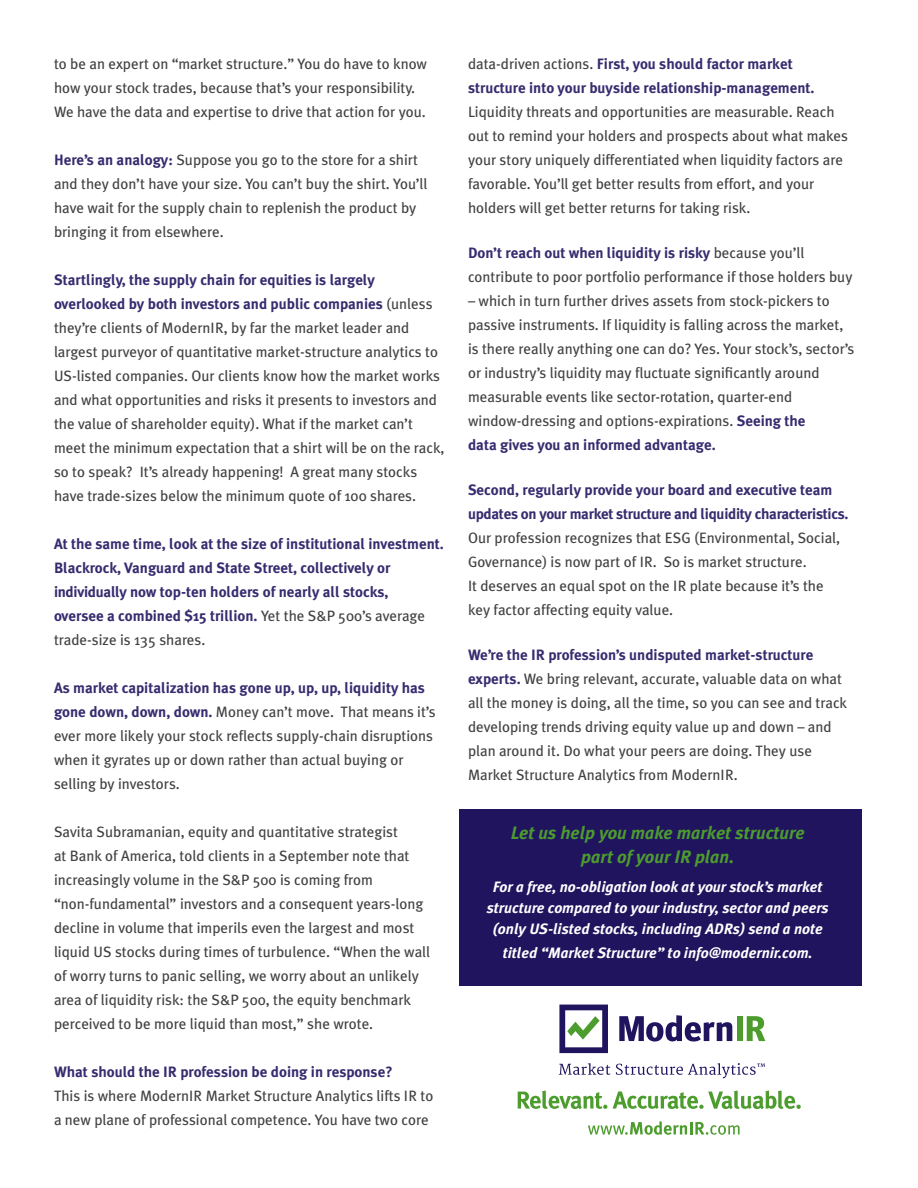
<style>
.page{position:relative;width:918px;height:1188px;background:#fff}
.page>*{position:absolute;margin:0;border:0;box-sizing:border-box;transform-origin:0 0}
.t1{font:italic 700 18px/24px "Meta Plus";color:#4c9c2e;text-align:center}
.t2{font:15px/24px "Meta Plus";color:#414042}
.t3{font:700 15px/24px "Meta Plus";color:#372c6f}
.t4{font:italic 700 15px/21px "Meta Plus";color:#fff;text-align:center}
.t5{font:700 15px/24px "Meta Plus";letter-spacing:-.02em;color:#372c6f}
.s1{font-weight:700;color:#372c6f}
.s2{font-weight:400;color:#414042}
</style>
<div class="page">
<div style="left:459px;top:809px;width:402px;height:177px;background:#21145f"></div>
<svg style="left:747px;top:1016px;width:18px;height:25px"></svg>
<div style="left:737px;top:1016px;width:6px;height:25px;background:#4c9c2e"></div>
<svg style="left:619px;top:1015px;width:113px;height:27px"></svg>
<svg style="left:559px;top:1005px;width:49px;height:48px"></svg>
<svg style="left:559px;top:1063px;width:51px;height:12px"></svg>
<svg style="left:616px;top:1063px;width:149px;height:15px"></svg>
<svg style="left:518px;top:1090px;width:89px;height:19px"></svg>
<svg style="left:613px;top:1090px;width:188px;height:19px"></svg>
<svg style="left:588px;top:1121px;width:152px;height:14px"></svg>
<p class="t2" style="left:54px;top:51px;width:375px">to be an expert on “market structure.” You do have to know how your stock trades, because that’s your responsibility.<br>We have the data and expertise to drive that action for you.</p>
<p class="t2" style="left:54px;top:147px;width:375px"><span class="s1">Here’s an analogy:</span> Suppose you go to the store for a shirt and they don’t have your size. You can’t buy the shirt. You’ll have wait for the supply chain to replenish the product by bringing it from elsewhere.</p>
<p class="t2" style="left:54px;top:267px;width:392px"><span class="s1">Startlingly, the supply chain for equities is largely overlooked by both investors and public companies</span> (unless they’re clients of ModernIR, by far the market leader and largest purveyor of quantitative market-structure analytics to US-listed companies. Our clients know how the market works and what opportunities and risks it presents to investors and the value of shareholder equity). What if the market can’t meet the minimum expectation that a shirt will be on the rack, so to speak? It’s already happening! A great many stocks have trade-sizes below the minimum quote of 100 shares.</p>
<p class="t3" style="left:54px;top:532px;width:391px">At the same time, look at the size of institutional investment.<br>Blackrock, Vanguard and State Street, collectively or individually now top-ten holders of nearly all stocks,<br>oversee a combined $15 trillion. <span class="s2">Yet the S&amp;P 500’s average trade-size is 135 shares.</span></p>
<p class="t2" style="left:54px;top:675px;width:383px"><span class="s1">As market capitalization has gone up, up, up, liquidity has gone down, down, down.</span> Money can’t move. That means it’s ever more likely your stock reflects supply-chain disruptions when it gyrates up or down rather than actual buying or selling by investors.</p>
<p class="t2" style="left:54px;top:819px;width:378px">Savita Subramanian, equity and quantitative strategist<br>at Bank of America, told clients in a September note that increasingly volume in the S&amp;P 500 is coming from “non-fundamental” investors and a consequent years-long decline in volume that imperils even the largest and most liquid US stocks during times of turbulence. “When the wall of worry turns to panic selling, we worry about an unlikely area of liquidity risk: the S&amp;P 500, the equity benchmark perceived to be more liquid than most,” she wrote.</p>
<p class="t3" style="left:54px;top:1060px;width:340px">What should the IR profession be doing in response?</p>
<p class="t2" style="left:54px;top:1083px;width:381px">This is where ModernIR Market Structure Analytics lifts IR to a new plane of professional competence. You have two core</p>
<p class="t3" style="left:468px;top:52px;width:348px"><span class="s2">data-driven actions.</span> First, you should factor market structure into your buyside relationship-management.</p>
<p class="t2" style="left:468px;top:99px;width:382px">Liquidity threats and opportunities are measurable. Reach out to remind your holders and prospects about what makes your story uniquely differentiated when liquidity factors are favorable. You’ll get better results from effort, and your holders will get better returns for taking risk.</p>
<p class="t2" style="left:468px;top:240px;width:386px"><span class="s1">Don’t reach out when liquidity is risky</span> because you’ll contribute to poor portfolio performance if those holders buy</p>
<p class="t2" style="left:468px;top:288px;width:388px">– which in turn further drives assets from stock-pickers to passive instruments. If liquidity is falling across the market, is there really anything one can do? Yes. Your stock’s, sector’s or industry’s liquidity may fluctuate significantly around measurable events like sector-rotation, quarter-end window-dressing and options-expirations. <span class="s1">Seeing the<br>data gives you an informed advantage.</span></p>
<p class="t5" style="left:468px;top:478px;width:382px">Second, regularly provide your board and executive team updates on your market structure and liquidity characteristics.</p>
<p class="t2" style="left:468px;top:525px;width:374px">Our profession recognizes that ESG (Environmental, Social, Governance) is now part of IR. So is market structure.<br>It deserves an equal spot on the IR plate because it’s the key factor affecting equity value.</p>
<p class="t2" style="left:468px;top:642px;width:381px"><span class="s1">We’re the IR profession’s undisputed market-structure experts.</span> We bring relevant, accurate, valuable data on what all the money is doing, all the time, so you can see and track developing trends driving equity value up and down – and plan around it. Do what your peers are doing. They use Market Structure Analytics from ModernIR.</p>
<p class="t1" style="left:511px;top:821px;width:295px">Let us help you make market structure part of your IR plan.</p>
<p class="t4" style="left:487px;top:876px;width:343px">For a free, no-obligation look at your stock’s market structure compared to your industry, sector and peers (only US-listed stocks, including ADRs) send a note</p>
<p class="t4" style="left:503px;top:942px;width:311px">titled “Market Structure” to info@modernir.com.</p>
</div>
